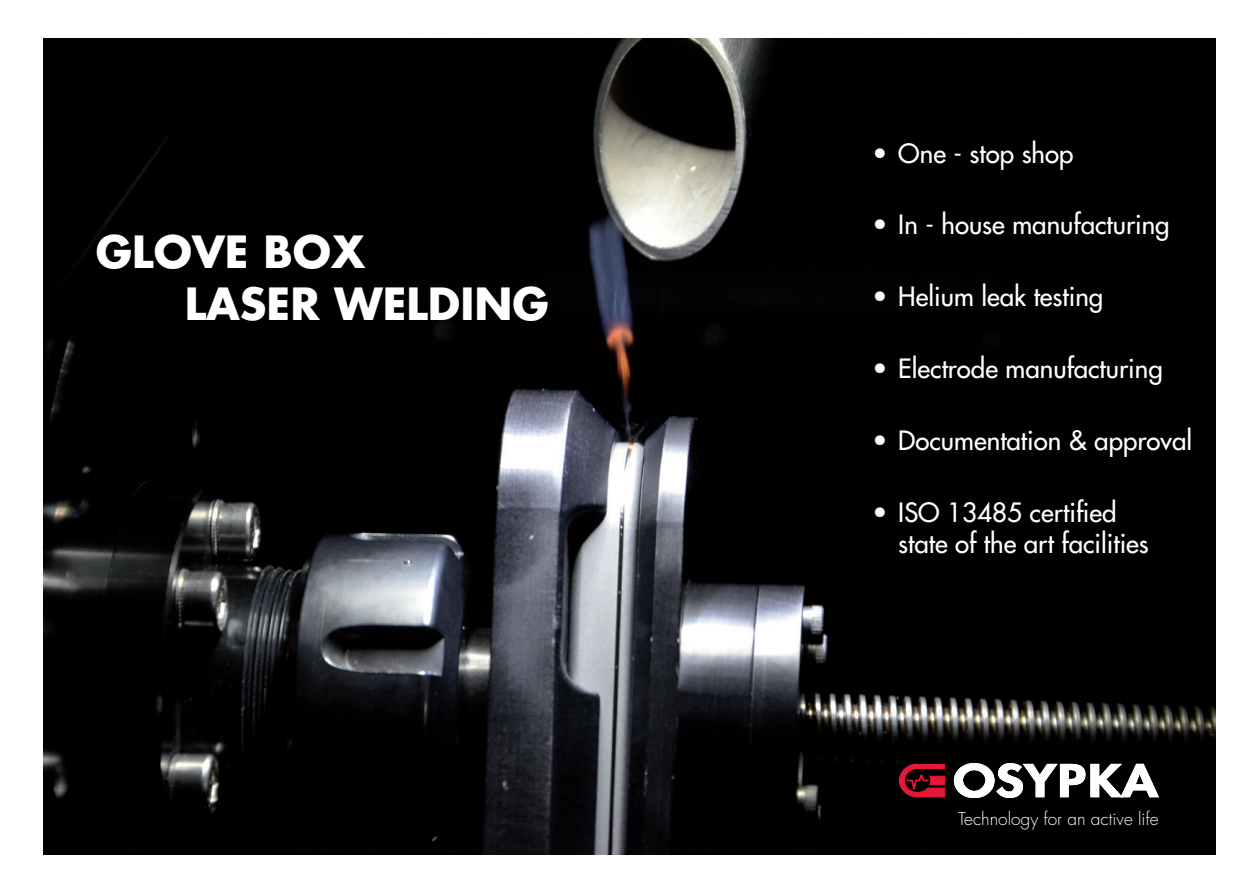
<style>
.page{position:relative;width:1259px;height:893px;background:#fff}
.page>*{position:absolute;margin:0;border:0;box-sizing:border-box;transform-origin:0 0}
.t1{font:700 43.2px/51.9px "Futura";color:#fff}
.t2{font:25.8px/31.2px "Futura";color:#fff}
.t3{font:300 17.4px "Futura";color:#fff}
</style>
<div class="page">
<img style="left:44px;top:38px;width:1171px;height:817px">
<svg style="left:899px;top:764px;width:46px;height:33px;background:#7e0d1d"></svg>
<svg style="left:954px;top:763px;width:204px;height:35px"></svg>
<h1 class="t1" style="left:185px;top:225px;width:365px;text-indent:-89px">GLOVE BOX<br>LASER WELDING</h1>
<p class="t2" style="left:872px;top:137px;width:203px">• One - stop shop</p>
<p class="t2" style="left:872px;top:209px;width:299px">• In - house manufacturing</p>
<p class="t2" style="left:872px;top:281px;width:232px">• Helium leak testing</p>
<p class="t2" style="left:872px;top:353px;width:292px">• Electrode manufacturing</p>
<p class="t2" style="left:872px;top:425px;width:321px">• Documentation &amp; approval</p>
<p class="t2" style="left:898px;top:497px;width:252px;text-indent:-26px">• ISO 13485 certified state of the art facilities</p>
<p class="t3" style="left:958px;top:807px;width:202px">Technology for an active life</p>
</div>
